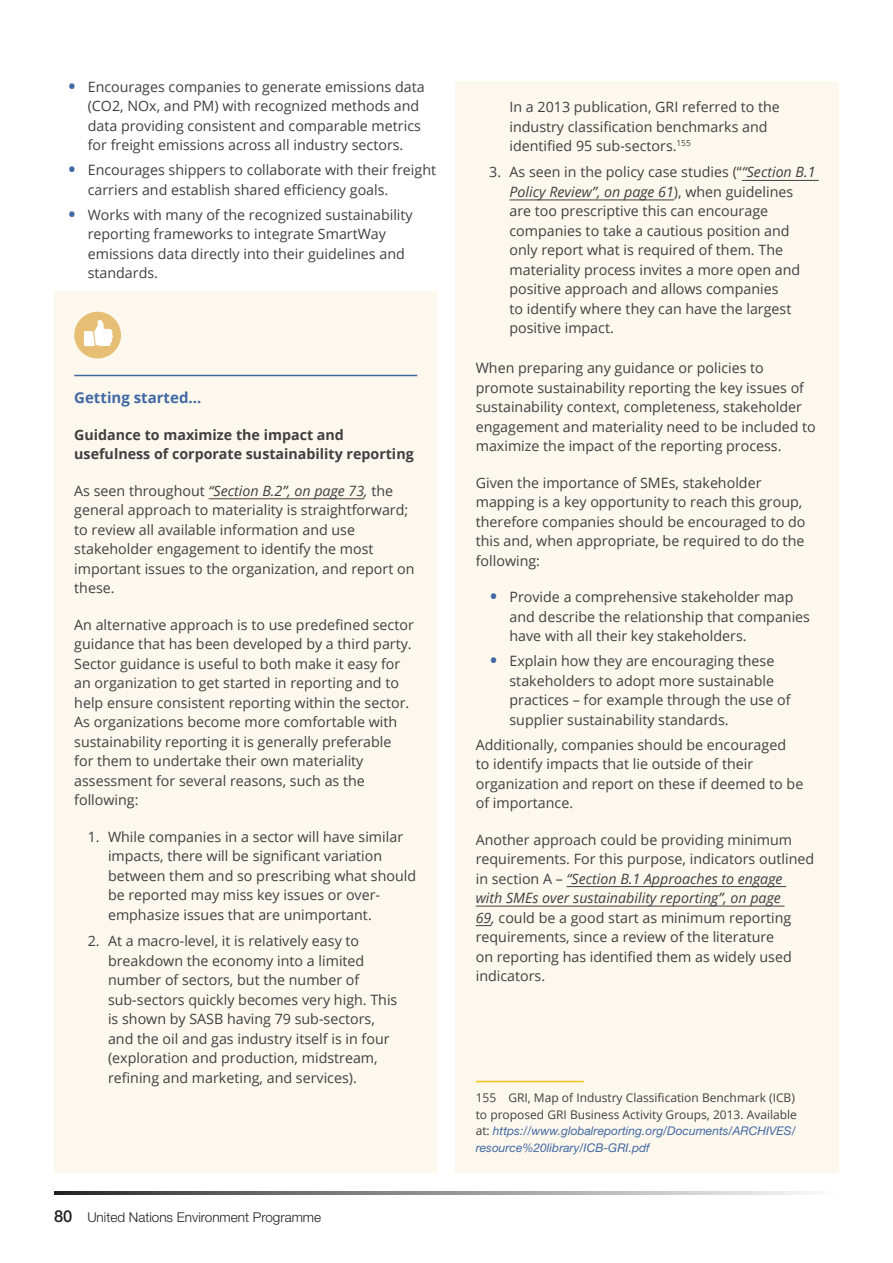
<style>
.page{position:relative;width:893px;height:1263px;background:#fff}
.page>*{position:absolute;margin:0;border:0;box-sizing:border-box;transform-origin:0 0}
.Learning_box_Title{font:700 15px "Open Sans";color:#4268a4}
.Body_text{font:14.25px/19.5px "Open Sans";color:#413f41}
.Body_text-2{font:700 14.25px/19.5px "Open Sans";color:#413f41}
.t1{font:300 13.5px "Helvetica Neue LT Std";color:#231f20}
.Footnote{font:12px/16.6px "Open Sans";color:#413f41}
.s1{font-size:24px;color:#4268a4}
.s2{font-style:italic}
.s3{font-weight:500;font-size:16.5px}
.s4{font-family:"Helvetica Neue LT Std";font-style:italic;color:#4268a4}
</style>
<div class="page">
<svg style="left:55px;top:1192px;width:753px;height:2px;background:#8e8f92"></svg>
<div style="left:54px;top:291px;width:383px;height:881px;background:#fcf8ee"></div>
<hr style="left:74px;top:375px;width:343px;height:1px;background:#4268a4">
<hr style="left:209px;top:498px;width:155px;height:1px;background:#413f41">
<div style="left:74px;top:312px;width:47px;height:46px;background:#e6bf75;border-radius:50%"></div>
<svg style="left:84px;top:320px;width:29px;height:26px"></svg>
<div style="left:455px;top:81px;width:384px;height:1091px;background:#fcf8ee"></div>
<hr style="left:742px;top:180px;width:77px;height:1px;background:#413f41">
<hr style="left:509px;top:200px;width:165px;height:1px;background:#413f41">
<hr style="left:567px;top:886px;width:219px;height:1px;background:#413f41">
<hr style="left:476px;top:906px;width:309px;height:1px;background:#413f41">
<svg style="left:476px;top:925px;width:15px;height:1px"></svg>
<hr style="left:476px;top:1081px;width:108px;height:1px;background:#fac312">
<p class="Body_text" style="left:88px;top:77px;width:338px;text-indent:-20px"><span class="s1">•</span> Encourages companies to generate emissions data (CO2, NOx, and PM) with recognized methods and data providing consistent and comparable metrics for freight emissions across all industry sectors.</p>
<p class="Body_text" style="left:88px;top:160px;width:350px;text-indent:-20px"><span class="s1">•</span> Encourages shippers to collaborate with their freight carriers and establish shared efficiency goals.</p>
<p class="Body_text" style="left:88px;top:204px;width:327px;text-indent:-20px"><span class="s1">•</span> Works with many of the recognized sustainability reporting frameworks to integrate SmartWay emissions data directly into their guidelines and standards.</p>
<p class="Learning_box_Title" style="left:74px;top:387px;width:129px">Getting started…</p>
<p class="Body_text-2" style="left:74px;top:424px;width:341px">Guidance to maximize the impact and usefulness of corporate sustainability reporting</p>
<p class="Body_text" style="left:74px;top:480px;width:342px">As seen throughout <span class="s2">“Section B.2”, on page 73,</span> the general approach to materiality is straightforward; to review all available information and use stakeholder engagement to identify the most important issues to the organization, and report on these.</p>
<p class="Body_text" style="left:74px;top:614px;width:341px">An alternative approach is to use predefined sector guidance that has been developed by a third party.<br>Sector guidance is useful to both make it easy for an organization to get started in reporting and to help ensure consistent reporting within the sector.<br>As organizations become more comfortable with sustainability reporting it is generally preferable for them to undertake their own materiality assessment for several reasons, such as the following:</p>
<p class="Body_text" style="left:108px;top:826px;width:310px;text-indent:-20px">1. While companies in a sector will have similar impacts, there will be significant variation between them and so prescribing what should be reported may miss key issues or over&shy;emphasize issues that are unimportant.</p>
<p class="Body_text" style="left:108px;top:931px;width:291px;text-indent:-20px">2. At a macro-level, it is relatively easy to breakdown the economy into a limited number of sectors, but the number of sub-sectors quickly becomes very high. This is shown by SASB having 79 sub-sectors, and the oil and gas industry itself is in four (exploration and production, midstream, refining and marketing, and services).</p>
<p class="t1" style="left:54px;top:1208px;width:269px"><span class="s3">80</span> United Nations Environment Programme</p>
<p class="Body_text" style="left:509px;top:97px;width:272px">In a 2013 publication, GRI referred to the industry classification benchmarks and identified 95 sub-sectors.<sup>155</sup></p>
<p class="Body_text" style="left:509px;top:162px;width:308px;text-indent:-20px">3. As seen in the policy case studies (“<span class="s2">“Section B.1<br>Policy Review”, on page 61</span>), when guidelines are too prescriptive this can encourage companies to take a cautious position and only report what is required of them. The materiality process invites a more open and positive approach and allows companies<br>to identify where they can have the largest positive impact.</p>
<p class="Body_text" style="left:476px;top:358px;width:342px">When preparing any guidance or policies to promote sustainability reporting the key issues of sustainability context, completeness, stakeholder engagement and materiality need to be included to maximize the impact of the reporting process.</p>
<p class="Body_text" style="left:476px;top:472px;width:331px">Given the importance of SMEs, stakeholder mapping is a key opportunity to reach this group, therefore companies should be encouraged to do this and, when appropriate, be required to do the following:</p>
<p class="Body_text" style="left:509px;top:587px;width:302px;text-indent:-20px"><span class="s1">•</span> Provide a comprehensive stakeholder map and describe the relationship that companies have with all their key stakeholders.</p>
<p class="Body_text" style="left:509px;top:651px;width:283px;text-indent:-20px"><span class="s1">•</span> Explain how they are encouraging these stakeholders to adopt more sustainable practices – for example through the use of supplier sustainability standards.</p>
<p class="Body_text" style="left:476px;top:734px;width:329px">Additionally, companies should be encouraged<br>to identify impacts that lie outside of their organization and report on these if deemed to be of importance.</p>
<p class="Body_text" style="left:476px;top:829px;width:340px">Another approach could be providing minimum requirements. For this purpose, indicators outlined in section A – <span class="s2">“Section B.1 Approaches to engage<br>with SMEs over sustainability reporting”, on page<br>69,</span> could be a good start as minimum reporting requirements, since a review of the literature<br>on reporting has identified them as widely used indicators.</p>
<p class="Footnote" style="left:476px;top:1089px;width:323px">155 GRI, Map of Industry Classification Benchmark (ICB) to proposed GRI Business Activity Groups, 2013. Available at: <span class="s4">https://www.globalreporting.org/Documents/ARCHIVES/ resource%20library/ICB-GRI.pdf</span></p>
</div>
